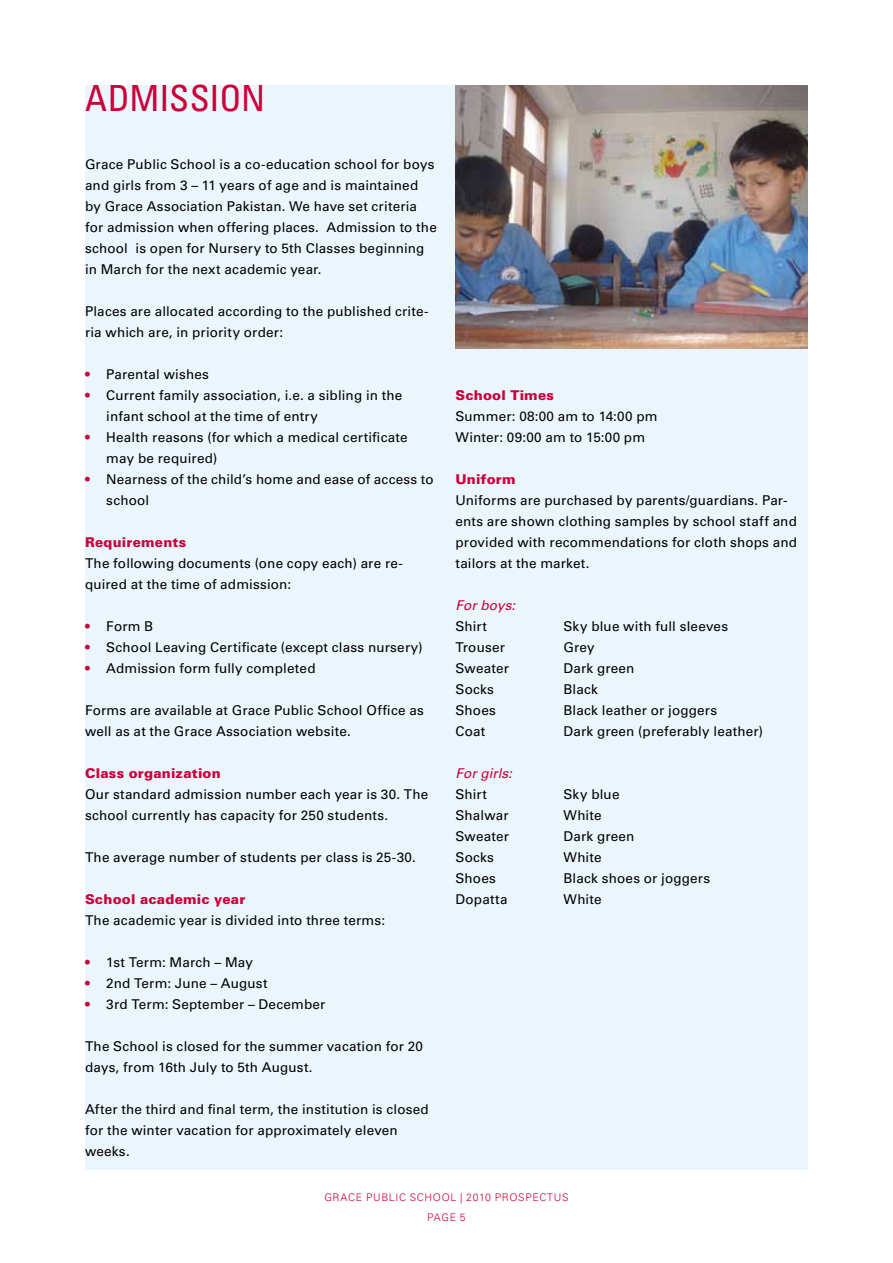
<style>
.page{position:relative;width:893px;height:1263px;background:#fff}
.page>*{position:absolute;margin:0;border:0;box-sizing:border-box;transform-origin:0 0}
.t1{font:condensed 36px "Univers LT Std";letter-spacing:-.005em;color:#cb003a}
.t2{font:13.5px/21px "Univers LT Std";letter-spacing:.01em;color:#000}
.t3{font:900 13.5px "Univers LT Std";letter-spacing:.015em;color:#cb003a}
.t4{font:italic 13.5px "Univers LT Std";letter-spacing:.005em;color:#cb003a}
.t5{font:300 10.5px/19.5px "Univers LT Std";letter-spacing:.065em;color:#cb003a;text-align:center}
.s1{color:#cb003a}
</style>
<div class="page">
<div style="left:85px;top:85px;width:723px;height:1084px;background:#ebf6fc"></div>
<img style="left:455px;top:85px;width:353px;height:264px">
<h1 class="t1" style="left:85px;top:75px;width:182px">ADMISSION</h1>
<p class="t2" style="left:85px;top:154px;width:353px">Grace Public School is a co-education school for boys and girls from 3 – 11 years of age and is maintained by Grace Association Pakistan. We have set criteria for admission when offering places. Admission to the school is open for Nursery to 5th Classes beginning in March for the next academic year.</p>
<p class="t2" style="left:85px;top:301px;width:345px">Places are allocated according to the published crite&shy;ria which are, in priority order:</p>
<p class="t2" style="left:85px;top:364px;width:125px"><span class="s1">•</span> Parental wishes</p>
<p class="t2" style="left:106px;top:385px;width:297px;text-indent:-21px"><span class="s1">•</span> Current family association, i.e. a sibling in the infant school at the time of entry</p>
<p class="t2" style="left:106px;top:427px;width:303px;text-indent:-21px"><span class="s1">•</span> Health reasons (for which a medical certificate may be required)</p>
<p class="t2" style="left:106px;top:469px;width:329px;text-indent:-21px"><span class="s1">•</span> Nearness of the child’s home and ease of access to school</p>
<p class="t3" style="left:85px;top:534px;width:103px">Requirements</p>
<p class="t2" style="left:85px;top:553px;width:319px">The following documents (one copy each) are re&shy;quired at the time of admission:</p>
<p class="t2" style="left:85px;top:616px;width:70px"><span class="s1">•</span> Form B</p>
<p class="t2" style="left:85px;top:637px;width:339px"><span class="s1">•</span> School Leaving Certificate (except class nursery)</p>
<p class="t2" style="left:85px;top:658px;width:232px"><span class="s1">•</span> Admission form fully completed</p>
<p class="t2" style="left:85px;top:700px;width:340px">Forms are available at Grace Public School Office as well as at the Grace Association website.</p>
<p class="t3" style="left:85px;top:765px;width:137px">Class organization</p>
<p class="t2" style="left:85px;top:784px;width:345px">Our standard admission number each year is 30. The school currently has capacity for 250 students.</p>
<p class="t2" style="left:85px;top:847px;width:332px">The average number of students per class is 25-30.</p>
<p class="t3" style="left:85px;top:891px;width:162px">School academic year</p>
<p class="t2" style="left:85px;top:910px;width:302px">The academic year is divided into three terms:</p>
<p class="t2" style="left:85px;top:952px;width:169px"><span class="s1">•</span> 1st Term: March – May</p>
<p class="t2" style="left:85px;top:973px;width:184px"><span class="s1">•</span> 2nd Term: June – August</p>
<p class="t2" style="left:85px;top:994px;width:242px"><span class="s1">•</span> 3rd Term: September – December</p>
<p class="t2" style="left:85px;top:1036px;width:339px">The School is closed for the summer vacation for 20 days, from 16th July to 5th August.</p>
<p class="t2" style="left:85px;top:1099px;width:345px">After the third and final term, the institution is closed for the winter vacation for approximately eleven weeks.</p>
<p class="t3" style="left:455px;top:387px;width:100px">School Times</p>
<p class="t2" style="left:455px;top:406px;width:204px">Summer: 08:00 am to 14:00 pm<br>Winter: 09:00 am to 15:00 pm</p>
<p class="t3" style="left:455px;top:471px;width:62px">Uniform</p>
<p class="t2" style="left:455px;top:490px;width:343px">Uniforms are purchased by parents/guardians. Par&shy;ents are shown clothing samples by school staff and provided with recommendations for cloth shops and tailors at the market.</p>
<p class="t4" style="left:455px;top:597px;width:61px">For boys:</p>
<p class="t2" style="left:455px;top:616px;width:33px">Shirt</p>
<p class="t2" style="left:563px;top:616px;width:166px">Sky blue with full sleeves</p>
<p class="t2" style="left:455px;top:637px;width:51px">Trouser</p>
<p class="t2" style="left:563px;top:637px;width:33px">Grey</p>
<p class="t2" style="left:455px;top:658px;width:55px">Sweater</p>
<p class="t2" style="left:563px;top:658px;width:72px">Dark green</p>
<p class="t2" style="left:455px;top:679px;width:40px">Socks</p>
<p class="t2" style="left:563px;top:679px;width:36px">Black</p>
<p class="t2" style="left:455px;top:700px;width:42px">Shoes</p>
<p class="t2" style="left:563px;top:700px;width:155px">Black leather or joggers</p>
<p class="t2" style="left:455px;top:721px;width:31px">Coat</p>
<p class="t2" style="left:563px;top:721px;width:201px">Dark green (preferably leather)</p>
<p class="t4" style="left:455px;top:765px;width:58px">For girls:</p>
<p class="t2" style="left:455px;top:784px;width:33px">Shirt</p>
<p class="t2" style="left:563px;top:784px;width:58px">Sky blue</p>
<p class="t2" style="left:455px;top:805px;width:55px">Shalwar</p>
<p class="t2" style="left:563px;top:805px;width:40px">White</p>
<p class="t2" style="left:455px;top:826px;width:55px">Sweater</p>
<p class="t2" style="left:563px;top:826px;width:72px">Dark green</p>
<p class="t2" style="left:455px;top:847px;width:40px">Socks</p>
<p class="t2" style="left:563px;top:847px;width:40px">White</p>
<p class="t2" style="left:455px;top:868px;width:42px">Shoes</p>
<p class="t2" style="left:563px;top:868px;width:148px">Black shoes or joggers</p>
<p class="t2" style="left:455px;top:889px;width:54px">Dopatta</p>
<p class="t2" style="left:563px;top:889px;width:40px">White</p>
<p class="t5" style="left:324px;top:1188px;width:246px">GRACE PUBLIC SCHOOL | 2010 PROSPECTUS<br>PAGE 5</p>
</div>
